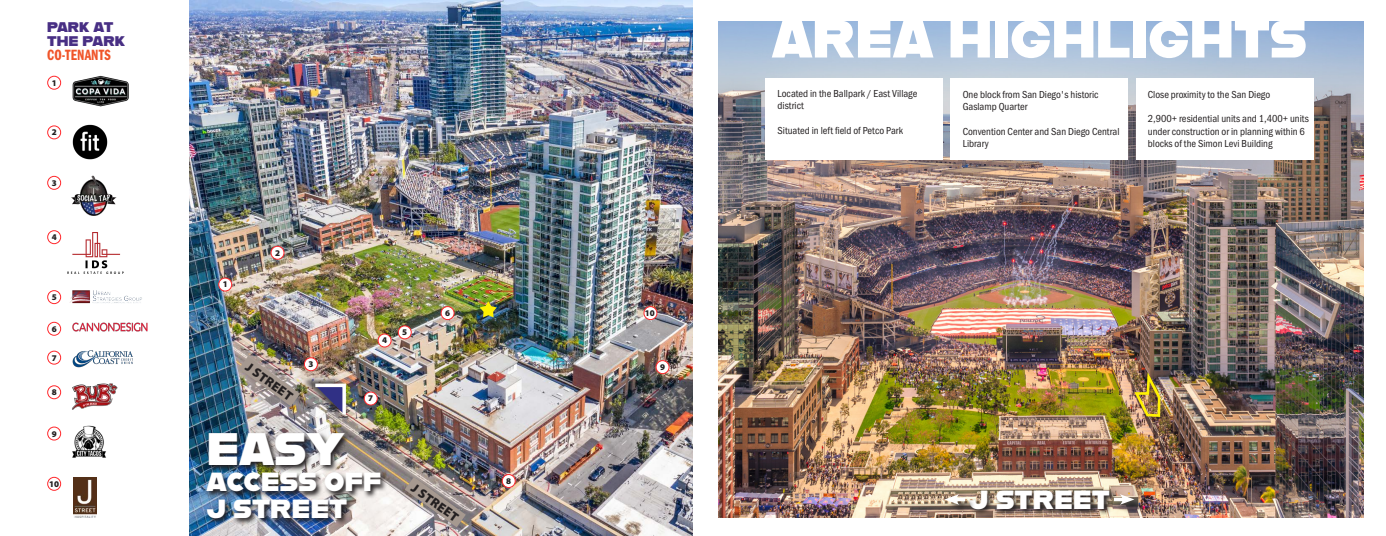
<style>
.page{position:relative;width:1386px;height:536px;background:#fff}
.page>*{position:absolute;margin:0;border:0;box-sizing:border-box;transform-origin:0 0}
.t1{font:52.5px "Alfarn";color:#fff}
.t2{font:45.5px "Alfarn";color:#fff}
.t3{font:26.25px "Alfarn";color:#fff}
.t4{font:15.4px "Franklin Gothic URW Com Dem";letter-spacing:.005em;color:#f05429}
.t5{font:14px "Alfarn";color:#482f84}
.t6{font:900 13.12px "Myriad Pro";color:#231f20}
.t7{font:10.5px/12.2px "Franklin Gothic URW Cond";color:#231f20}
.t8{font:900 8.75px "Myriad Pro";color:#231f20}
</style>
<div class="page">
<img style="left:189px;top:0;width:504px;height:535px">
<img style="left:72px;top:383px;width:45px;height:26px">
<img style="left:71px;top:176px;width:46px;height:39px">
<img style="left:72px;top:124px;width:36px;height:36px">
<img style="left:205px;top:431px;width:183px;height:94px">
<img style="left:73px;top:350px;width:60px;height:17px">
<img style="left:72px;top:75px;width:57px;height:32px">
<img style="left:68px;top:232px;width:56px;height:42px">
<img style="left:73px;top:323px;width:74px;height:8px">
<img style="left:69px;top:290px;width:73px;height:14px">
<img style="left:72px;top:425px;width:34px;height:33px">
<img style="left:73px;top:477px;width:23px;height:40px">
<img style="left:239px;top:356px;width:61px;height:50px">
<div style="left:47px;top:76px;width:14px;height:14px;border:1px solid #ff282c;border-radius:50%"></div>
<div style="left:47px;top:125px;width:14px;height:14px;border:1px solid #ff282c;border-radius:50%"></div>
<div style="left:47px;top:176px;width:14px;height:14px;border:1px solid #ff282c;border-radius:50%"></div>
<div style="left:47px;top:230px;width:14px;height:14px;border:1px solid #ff282c;border-radius:50%"></div>
<div style="left:47px;top:290px;width:14px;height:14px;border:1px solid #ff282c;border-radius:50%"></div>
<div style="left:47px;top:322px;width:14px;height:13px;border:1px solid #ff282c;border-radius:50%"></div>
<div style="left:47px;top:350px;width:14px;height:14px;border:1px solid #ff282c;border-radius:50%"></div>
<div style="left:47px;top:385px;width:14px;height:14px;border:1px solid #ff282c;border-radius:50%"></div>
<div style="left:47px;top:426px;width:14px;height:14px;border:1px solid #ff282c;border-radius:50%"></div>
<div style="left:47px;top:476px;width:14px;height:14px;border:1px solid #ff282c;border-radius:50%"></div>
<div style="left:219px;top:278px;width:13px;height:13px;background:#fff;border-radius:50%"></div>
<div style="left:218px;top:277px;width:14px;height:14px;border:1px solid #ff282c;border-radius:50%"></div>
<div style="left:271px;top:246px;width:13px;height:13px;background:#fff;border-radius:50%"></div>
<div style="left:271px;top:246px;width:13px;height:13px;border:1px solid #ff282c;border-radius:50%"></div>
<div style="left:304px;top:357px;width:13px;height:13px;background:#fff;border-radius:50%"></div>
<div style="left:304px;top:357px;width:14px;height:14px;border:1px solid #ff282c;border-radius:50%"></div>
<div style="left:378px;top:334px;width:13px;height:13px;background:#fff;border-radius:50%"></div>
<div style="left:378px;top:333px;width:14px;height:14px;border:1px solid #ff282c;border-radius:50%"></div>
<div style="left:398px;top:326px;width:13px;height:13px;background:#fff;border-radius:50%"></div>
<div style="left:398px;top:325px;width:14px;height:14px;border:1px solid #ff282c;border-radius:50%"></div>
<div style="left:441px;top:306px;width:13px;height:13px;background:#fff;border-radius:50%"></div>
<div style="left:441px;top:306px;width:14px;height:14px;border:1px solid #ff282c;border-radius:50%"></div>
<div style="left:364px;top:392px;width:13px;height:13px;background:#fff;border-radius:50%"></div>
<div style="left:364px;top:391px;width:14px;height:14px;border:1px solid #ff282c;border-radius:50%"></div>
<div style="left:502px;top:474px;width:13px;height:13px;background:#fff;border-radius:50%"></div>
<div style="left:502px;top:474px;width:14px;height:13px;border:1px solid #ff282c;border-radius:50%"></div>
<div style="left:656px;top:360px;width:13px;height:13px;background:#fff;border-radius:50%"></div>
<div style="left:656px;top:360px;width:13px;height:14px;border:1px solid #ff282c;border-radius:50%"></div>
<div style="left:644px;top:306px;width:13px;height:13px;background:#fff;border-radius:50%"></div>
<div style="left:644px;top:306px;width:13px;height:14px;border:1px solid #ff282c;border-radius:50%"></div>
<svg style="left:480px;top:301px;width:17px;height:16px"></svg>
<svg style="left:405px;top:477px;width:61px;height:50px;background:#b0a5a1"></svg>
<div style="left:303px;top:376px;width:40px;height:40px;background:#231f20;opacity:.75"></div>
<svg style="left:312px;top:381px;width:36px;height:36px"></svg>
<img style="left:718px;top:22px;width:646px;height:495px">
<svg style="left:1133px;top:367px;width:29px;height:51px"></svg>
<svg style="left:968px;top:488px;width:149px;height:28px"></svg>
<div style="left:951px;top:78px;width:177px;height:82px;background:#fff"></div>
<div style="left:766px;top:78px;width:177px;height:82px;background:#fff"></div>
<div style="left:1136px;top:78px;width:177px;height:82px;background:#fff"></div>
<div style="left:947px;top:496px;width:197px;height:19px;background:#231f20;opacity:.75"></div>
<svg style="left:1114px;top:497px;width:6px;height:4px"></svg>
<svg style="left:1120px;top:494px;width:14px;height:10px"></svg>
<svg style="left:959px;top:497px;width:6px;height:4px"></svg>
<svg style="left:945px;top:494px;width:14px;height:10px"></svg>
<p class="t5" style="left:47px;top:19px;width:68px">PARK AT</p>
<p class="t5" style="left:47px;top:33px;width:79px">THE PARK</p>
<p class="t4" style="left:47px;top:44px;width:65px">CO-TENANTS</p>
<p class="t8" style="left:52px;top:77px;width:7px">1</p>
<p class="t8" style="left:52px;top:126px;width:7px">2</p>
<p class="t8" style="left:52px;top:177px;width:7px">3</p>
<p class="t8" style="left:52px;top:231px;width:7px">4</p>
<p class="t8" style="left:52px;top:291px;width:7px">5</p>
<p class="t8" style="left:52px;top:323px;width:7px">6</p>
<p class="t8" style="left:52px;top:351px;width:7px">7</p>
<p class="t8" style="left:52px;top:386px;width:7px">8</p>
<p class="t8" style="left:52px;top:427px;width:7px">9</p>
<p class="t8" style="left:49px;top:478px;width:12px">10</p>
<p class="t1" style="left:772px;top:8px;width:537px">AREA HIGHLIGHTS</p>
<p class="t7" style="left:963px;top:87px;width:137px">One block from San Diego's historic<br>Gaslamp Quarter</p>
<p class="t7" style="left:963px;top:124px;width:158px">Convention Center and San Diego Central<br>Library</p>
<p class="t7" style="left:778px;top:87px;width:141px">Located in the Ballpark / East Village district</p>
<p class="t7" style="left:778px;top:123px;width:127px">Situated in left field of Petco Park</p>
<p class="t7" style="left:1148px;top:87px;width:124px">Close proximity to the San Diego</p>
<p class="t7" style="left:1148px;top:112px;width:163px">2,900+ residential units and 1,400+ units under construction or in planning within 6 blocks of the Simon Levi Building</p>
<p class="t8" style="left:223px;top:278px;width:7px">1</p>
<p class="t8" style="left:275px;top:247px;width:7px">2</p>
<p class="t6" style="left:252px;top:358px;width:56px;rotate:36deg">J STREET</p>
<p class="t8" style="left:308px;top:358px;width:7px">3</p>
<p class="t8" style="left:382px;top:334px;width:7px">4</p>
<p class="t8" style="left:368px;top:392px;width:7px">7</p>
<p class="t2" style="left:206px;top:422px;width:140px">EASY</p>
<p class="t3" style="left:206px;top:466px;width:177px">ACCESS OFF</p>
<p class="t3" style="left:206px;top:492px;width:142px">J STREET</p>
<p class="t8" style="left:402px;top:326px;width:7px">5</p>
<p class="t8" style="left:445px;top:307px;width:7px">6</p>
<p class="t8" style="left:645px;top:307px;width:12px">10</p>
<p class="t8" style="left:660px;top:361px;width:7px">9</p>
<p class="t8" style="left:506px;top:475px;width:7px">8</p>
<p class="t6" style="left:418px;top:479px;width:56px;rotate:36deg">J STREET</p>
<p class="t3" style="left:969px;top:484px;width:142px">J STREET</p>
</div>
